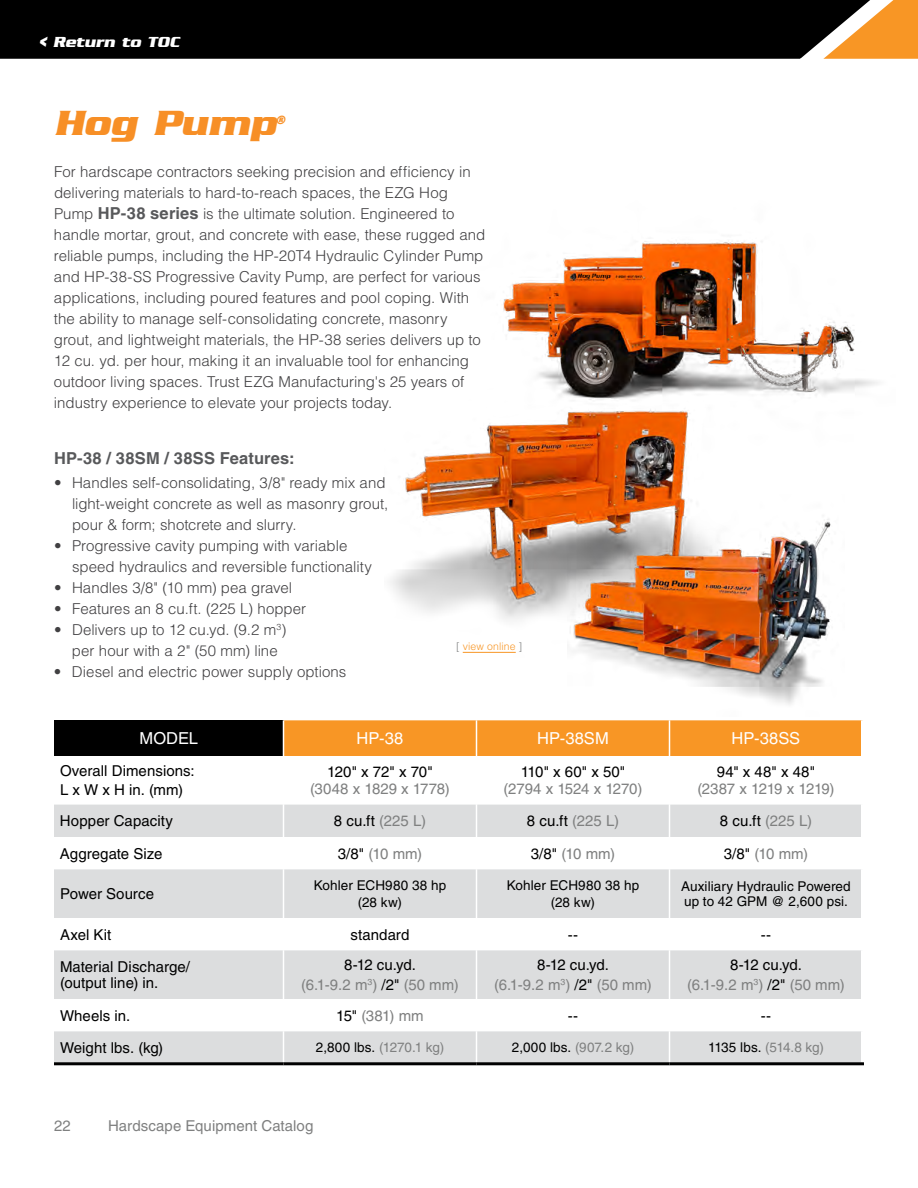
<style>
.page{position:relative;width:918px;height:1188px;background:#fff}
.page>*{position:absolute;margin:0;border:0;box-sizing:border-box;transform-origin:0 0}
.t1{font:italic 700 36px "Serpentine";letter-spacing:-.005em;color:#f78f26}
.t2{font:700 16.5px "Helvetica LT Std";letter-spacing:.015em;color:#58595b}
.t3{font:16.5px "Helvetica LT Std";color:#fff}
.t4{font:300 15px/21px "Helvetica LT Std";color:#414042}
.t5{font:15px/19.5px "Helvetica LT Std";letter-spacing:.005em;color:#000}
.t6{font:15px/19.5px "Helvetica LT Std";letter-spacing:.005em;color:#7f8080;text-align:center}
.t7{font:15px "Helvetica LT Std";letter-spacing:-.03em;color:#7f8080}
.t8{font:italic 700 15px "Serpentine";color:#fff}
.t9{font:13.5px/16.5px "Helvetica LT Std";letter-spacing:.01em;color:#000;text-align:center}
.t10{font:13.5px "Helvetica LT Std";letter-spacing:-.005em;color:#7f8080}
.t11{font:13.5px "Helvetica LT Std";letter-spacing:-.03em;color:#7f8080}
.t12{font:italic 700 12.3px "Serpentine";color:#f78f26}
.t13{font:300 10.5px "Helvetica LT Std";letter-spacing:.01em;color:#f89625}
.s1{font-weight:700;font-size:16.5px;color:#58595b}
.s2{color:#7f8080}
.s3{color:#000}
</style>
<div class="page">
<div style="left:54px;top:720px;width:230px;height:36px;background:#000"></div>
<div style="left:284px;top:720px;width:577px;height:36px;background:#f89625"></div>
<svg style="left:54px;top:805px;width:807px;height:257px;fill:#dcddde"></svg>
<hr style="left:283px;top:720px;width:1px;height:36px;background:#fff">
<hr style="left:476px;top:720px;width:1px;height:36px;background:#fff">
<hr style="left:669px;top:720px;width:1px;height:36px;background:#fff">
<hr style="left:283px;top:805px;width:1px;height:32px;background:#fff">
<hr style="left:476px;top:805px;width:1px;height:32px;background:#fff">
<hr style="left:669px;top:805px;width:1px;height:32px;background:#fff">
<hr style="left:283px;top:837px;width:1px;height:32px;background:#fff">
<hr style="left:476px;top:837px;width:1px;height:32px;background:#fff">
<hr style="left:669px;top:837px;width:1px;height:32px;background:#fff">
<hr style="left:283px;top:869px;width:1px;height:49px;background:#fff">
<hr style="left:476px;top:869px;width:1px;height:49px;background:#fff">
<hr style="left:669px;top:869px;width:1px;height:49px;background:#fff">
<hr style="left:283px;top:918px;width:1px;height:32px;background:#fff">
<hr style="left:476px;top:918px;width:1px;height:32px;background:#fff">
<hr style="left:669px;top:918px;width:1px;height:32px;background:#fff">
<hr style="left:283px;top:950px;width:1px;height:49px;background:#fff">
<hr style="left:476px;top:950px;width:1px;height:49px;background:#fff">
<hr style="left:669px;top:950px;width:1px;height:49px;background:#fff">
<hr style="left:283px;top:999px;width:1px;height:32px;background:#fff">
<hr style="left:476px;top:999px;width:1px;height:32px;background:#fff">
<hr style="left:669px;top:999px;width:1px;height:32px;background:#fff">
<hr style="left:283px;top:1031px;width:1px;height:31px;background:#fff">
<hr style="left:476px;top:1031px;width:1px;height:31px;background:#fff">
<hr style="left:669px;top:1031px;width:1px;height:31px;background:#fff">
<hr style="left:54px;top:1062px;width:230px;height:3px;background:#000">
<hr style="left:284px;top:1062px;width:193px;height:3px;background:#000">
<hr style="left:477px;top:1062px;width:193px;height:3px;background:#000">
<hr style="left:669px;top:1062px;width:195px;height:3px;background:#000">
<img style="left:390px;top:453px;width:293px;height:200px">
<img style="left:567px;top:495px;width:264px;height:210px">
<img style="left:471px;top:241px;width:407px;height:248px">
<div style="left:0;top:0;width:592px;height:58px;background:#000"></div>
<svg style="left:592px;top:0;width:326px;height:58px;background:#3e2d18"></svg>
<hr style="left:463px;top:652px;width:53px;height:1px;background:#f89625">
<p class="t8" style="left:39px;top:34px;width:142px">&lt; Return to TOC</p>
<h1 class="t1" style="left:54px;top:104px;width:224px">Hog Pump</h1>
<p class="t12" style="left:276px;top:113px;width:11px">®</p>
<p class="t4" style="left:54px;top:162px;width:433px">For hardscape contractors seeking precision and efficiency in delivering materials to hard-to-reach spaces, the EZG Hog Pump <span class="s1">HP-38 series</span> is the ultimate solution. Engineered to handle mortar, grout, and concrete with ease, these rugged and reliable pumps, including the HP-20T4 Hydraulic Cylinder Pump and HP-38-SS Progressive Cavity Pump, are perfect for various applications, including poured features and pool coping. With the ability to manage self-consolidating concrete, masonry grout, and lightweight materials, the HP-38 series delivers up to 12 cu. yd. per hour, making it an invaluable tool for enhancing outdoor living spaces. Trust EZG Manufacturing's 25 years of industry experience to elevate your projects today.</p>
<p class="t2" style="left:54px;top:448px;width:242px">HP-38 / 38SM / 38SS Features:</p>
<p class="t4" style="left:72px;top:472px;width:318px;text-indent:-18px">• Handles self-consolidating, 3/8" ready mix and light-weight concrete as well as masonry grout, pour &amp; form; shotcrete and slurry.</p>
<p class="t4" style="left:72px;top:535px;width:301px;text-indent:-18px">• Progressive cavity pumping with variable speed hydraulics and reversible functionality</p>
<p class="t4" style="left:54px;top:577px;width:240px">• Handles 3/8" (10 mm) pea gravel</p>
<p class="t4" style="left:54px;top:598px;width:254px">• Features an 8 cu.ft. (225 L) hopper</p>
<p class="t4" style="left:72px;top:619px;width:216px;text-indent:-18px">• Delivers up to 12 cu.yd. (9.2 m<sup>3</sup>) per hour with a 2" (50 mm) line</p>
<p class="t4" style="left:54px;top:661px;width:294px">• Diesel and electric power supply options</p>
<p class="t13" style="left:456px;top:640px;width:67px"><span class="s2">[</span> view online <span class="s2">]</span></p>
<p class="t3" style="left:139px;top:729px;width:60px">MODEL</p>
<p class="t3" style="left:357px;top:729px;width:48px">HP-38</p>
<p class="t3" style="left:537px;top:729px;width:73px">HP-38SM</p>
<p class="t3" style="left:732px;top:729px;width:70px">HP-38SS</p>
<p class="t5" style="left:60px;top:761px;width:136px">Overall Dimensions:<br>L x W x H in. (mm)</p>
<p class="t5" style="left:327px;top:762px;width:107px">120" x 72" x 70"</p>
<p class="t5" style="left:521px;top:762px;width:106px">110" x 60" x 50"</p>
<p class="t6" style="left:504px;top:779px;width:140px">(2794 x 1524 x 1270)</p>
<p class="t5" style="left:717px;top:762px;width:100px">94" x 48" x 48"</p>
<p class="t7" style="left:697px;top:780px;width:139px">(2387 x 1219 x 1219)</p>
<p class="t6" style="left:310px;top:779px;width:141px">(3048 x 1829 x 1778)</p>
<p class="t5" style="left:60px;top:811px;width:114px">Hopper Capacity</p>
<p class="t5" style="left:334px;top:811px;width:94px">8 cu.ft <span class="s2">(225 L)</span></p>
<p class="t5" style="left:527px;top:811px;width:94px">8 cu.ft <span class="s2">(225 L)</span></p>
<p class="t5" style="left:720px;top:811px;width:94px">8 cu.ft <span class="s2">(225 L)</span></p>
<p class="t5" style="left:60px;top:844px;width:104px">Aggregate Size</p>
<p class="t6" style="left:338px;top:844px;width:86px"><span class="s3">3/8"</span> (10 mm)</p>
<p class="t6" style="left:531px;top:844px;width:86px"><span class="s3">3/8"</span> (10 mm)</p>
<p class="t6" style="left:724px;top:844px;width:86px"><span class="s3">3/8"</span> (10 mm)</p>
<p class="t5" style="left:60px;top:884px;width:96px">Power Source</p>
<p class="t9" style="left:314px;top:877px;width:134px">Kohler ECH980 38 hp (28 kw)</p>
<p class="t9" style="left:507px;top:877px;width:134px">Kohler ECH980 38 hp (28 kw)</p>
<p class="t9" style="left:681px;top:879px;width:171px;line-height:15px;text-align:left">Auxiliary Hydraulic Powered up to 42 GPM @ 2,600 psi.</p>
<p class="t5" style="left:60px;top:925px;width:53px">Axel Kit</p>
<p class="t5" style="left:351px;top:925px;width:60px">standard</p>
<p class="t5" style="left:568px;top:925px;width:12px">--</p>
<p class="t5" style="left:761px;top:925px;width:12px">--</p>
<p class="t5" style="left:60px;top:958px;width:132px;line-height:16.5px">Material Discharge/ (output line) in.</p>
<p class="t6" style="left:301px;top:955px;width:159px"><span class="s3">8-12 cu.yd.<br></span>(6.1-9.2 m<sup>3</sup>) <span class="s3">/2"</span> (50 mm)</p>
<p class="t6" style="left:494px;top:955px;width:159px"><span class="s3">8-12 cu.yd.<br></span>(6.1-9.2 m<sup>3</sup>) <span class="s3">/2"</span> (50 mm)</p>
<p class="t6" style="left:687px;top:955px;width:159px"><span class="s3">8-12 cu.yd.<br></span>(6.1-9.2 m<sup>3</sup>) <span class="s3">/2"</span> (50 mm)</p>
<p class="t5" style="left:60px;top:1006px;width:72px">Wheels in.</p>
<p class="t6" style="left:336px;top:1006px;width:89px"><span class="s3">15"</span> (381) mm</p>
<p class="t5" style="left:568px;top:1006px;width:12px">--</p>
<p class="t5" style="left:761px;top:1006px;width:12px">--</p>
<p class="t5" style="left:60px;top:1038px;width:105px">Weight lbs. (kg)</p>
<p class="t10" style="left:316px;top:1040px;width:130px"><span class="s3">2,800 lbs.</span> (1270.1 kg)</p>
<p class="t9" style="left:512px;top:1039px;width:124px">2,000 lbs. <span class="s2">(907.2 kg)</span></p>
<p class="t11" style="left:708px;top:1040px;width:117px"><span class="s3">1135 lbs.</span> (514.8 kg)</p>
<p class="t6" style="left:54px;top:1116px;width:18px">22</p>
<p class="t6" style="left:108px;top:1116px;width:207px">Hardscape Equipment Catalog</p>
</div>
